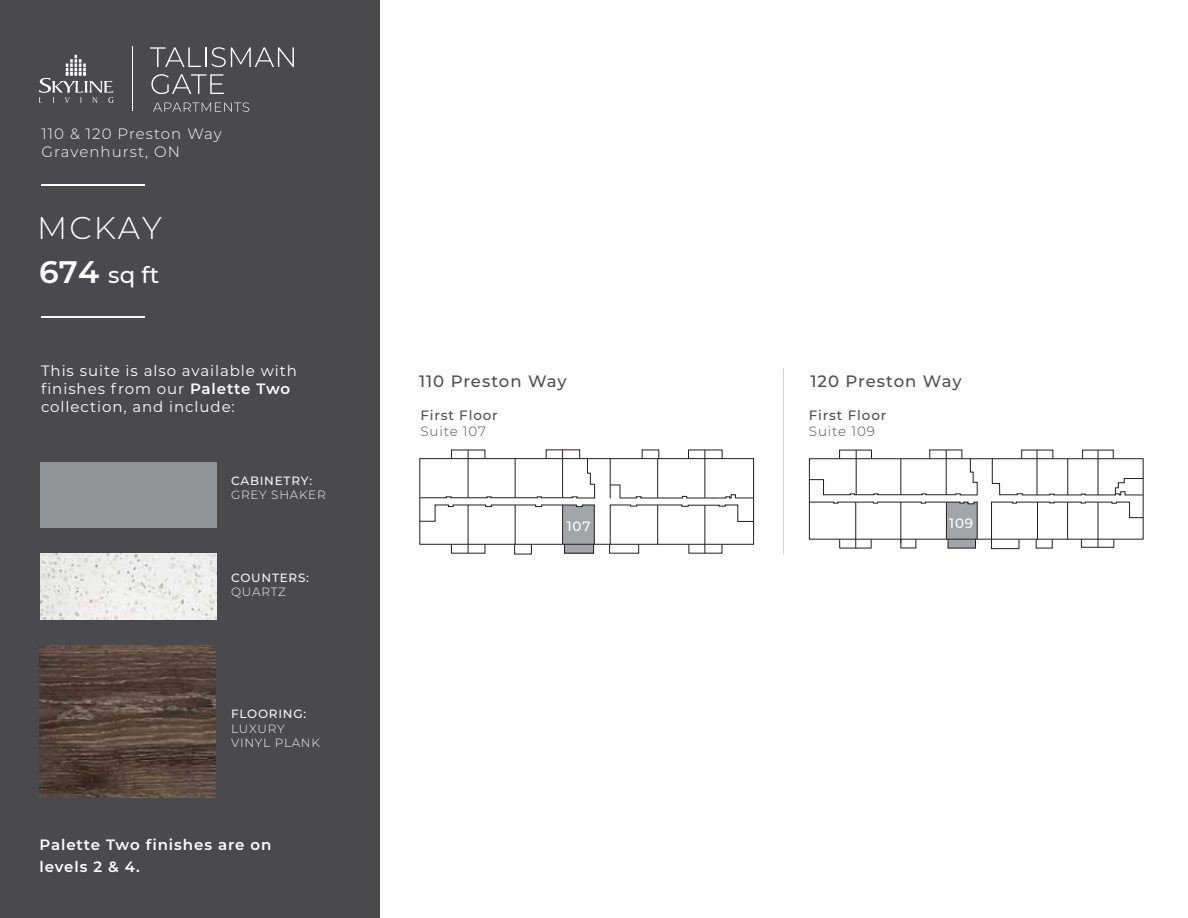
<style>
.page{position:relative;width:1188px;height:918px;background:#fff}
.page>*{position:absolute;margin:0;border:0;box-sizing:border-box;transform-origin:0 0}
.t1{font:300 31.5px "Montserrat";letter-spacing:.06em;color:#fff}
.t2{font:500 22.8px "Montserrat";color:#fff}
.t3{font:500 16.5px "Montserrat";letter-spacing:.055em;color:#4f4f51}
.t4{font:15px/18px "Montserrat";letter-spacing:.06em;color:#fff}
.t5{font:600 15px/22.5px "Montserrat";letter-spacing:.06em;color:#fff}
.t6{font:300 15px/18px "Montserrat";letter-spacing:.07em;color:#fff}
.t7{font:500 13.5px "Montserrat";letter-spacing:.06em;color:#4f4f51}
.t8{font:300 13.5px "Montserrat";letter-spacing:.06em;color:#4f4f51}
.t9{font:500 13.5px "Montserrat";letter-spacing:.06em;color:#fff}
.t10{font:300 12px/14.4px "Montserrat";letter-spacing:.06em;color:#f6f6f6}
.t11{font:500 12px "Montserrat";letter-spacing:.06em;color:#f6f6f6}
.s1{font-weight:600;font-size:31.2px}
.s2{font-weight:600}
</style>
<div class="page">
<div style="left:0;top:0;width:380px;height:918px;background:#4a4a4d"></div>
<svg style="left:150px;top:47px;width:56px;height:20px"></svg>
<svg style="left:212px;top:47px;width:82px;height:20px"></svg>
<svg style="left:151px;top:74px;width:73px;height:20px"></svg>
<svg style="left:39px;top:55px;width:74px;height:48px"></svg>
<svg style="left:153px;top:102px;width:96px;height:10px"></svg>
<hr style="left:132px;top:46px;width:1px;height:65px;background:#fff">
<img style="left:40px;top:645px;width:176px;height:153px">
<div style="left:40px;top:462px;width:177px;height:66px;background:#919396"></div>
<img style="left:40px;top:554px;width:177px;height:65px">
<hr style="left:41px;top:185px;width:104px;height:1px;background:#fff">
<hr style="left:41px;top:316px;width:104px;height:1px;background:#fff">
<div style="left:565px;top:543px;width:29px;height:10px;background:#a3a5a8"></div>
<hr style="left:468px;top:450px;width:1px;height:48px;background:#231f20">
<hr style="left:705px;top:450px;width:1px;height:48px;background:#231f20">
<hr style="left:562px;top:450px;width:1px;height:48px;background:#231f20">
<hr style="left:705px;top:505px;width:1px;height:48px;background:#231f20">
<hr style="left:468px;top:505px;width:1px;height:48px;background:#231f20">
<div style="left:514px;top:544px;width:18px;height:10px;border:1px solid #231f20"></div>
<hr style="left:856px;top:450px;width:1px;height:45px;background:#231f20">
<hr style="left:1098px;top:450px;width:1px;height:45px;background:#231f20">
<hr style="left:1037px;top:450px;width:1px;height:45px;background:#231f20">
<hr style="left:946px;top:450px;width:1px;height:45px;background:#231f20">
<div style="left:991px;top:539px;width:28px;height:10px;border:1px solid #231f20"></div>
<hr style="left:840px;top:548px;width:31px;height:1px;background:#231f20">
<svg style="left:419px;top:458px;width:335px;height:87px"></svg>
<svg style="left:809px;top:458px;width:335px;height:90px"></svg>
<p class="t6" style="left:41px;top:124px;width:182px">110 &amp; 120 Preston Way<br>Gravenhurst, ON</p>
<h1 class="t1" style="left:37px;top:206px;width:126px">MCKAY</h1>
<h2 class="t2" style="left:39px;top:259px;width:122px"><span class="s1">674</span> sq ft</h2>
<p class="t4" style="left:41px;top:362px;width:257px">This suite is also available with finishes from our <span class="s2">Palette Two </span>collection, and include:</p>
<p class="t11" style="left:231px;top:472px;width:82px">CABINETRY:</p>
<p class="t10" style="left:231px;top:487px;width:96px">GREY SHAKER</p>
<p class="t11" style="left:231px;top:569px;width:79px">COUNTERS:</p>
<p class="t10" style="left:231px;top:584px;width:56px">QUARTZ</p>
<p class="t11" style="left:231px;top:706px;width:77px">FLOORING:</p>
<p class="t10" style="left:231px;top:721px;width:90px">LUXURY<br>VINYL PLANK</p>
<p class="t5" style="left:40px;top:833px;width:233px">Palette Two finishes are on levels 2 &amp; 4.</p>
<p class="t3" style="left:419px;top:370px;width:149px">110 Preston Way</p>
<p class="t3" style="left:811px;top:370px;width:153px">120 Preston Way</p>
<p class="t7" style="left:809px;top:406px;width:79px">First Floor</p>
<p class="t8" style="left:809px;top:422px;width:67px">Suite 109</p>
<p class="t7" style="left:420px;top:406px;width:79px">First Floor</p>
<p class="t8" style="left:420px;top:422px;width:67px">Suite 107</p>
<p class="t9" style="left:567px;top:517px;width:25px">107</p>
<p class="t9" style="left:949px;top:514px;width:26px">109</p>
</div>
